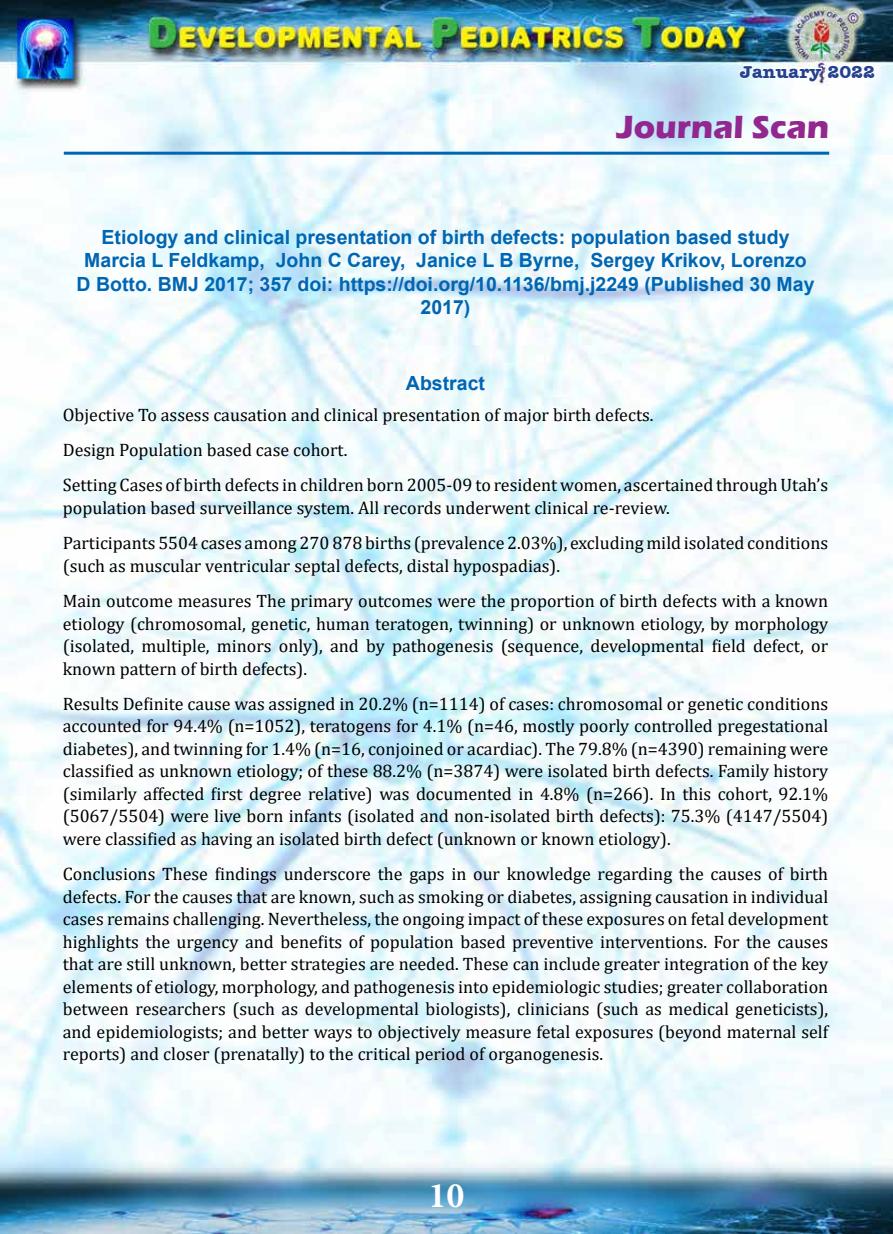
<style>
.page{position:relative;width:893px;height:1234px;background:#fff}
.page>*{position:absolute;margin:0;border:0;box-sizing:border-box;transform-origin:0 0}
.t1{font:700 36px "Minion Pro";color:#fff}
.t2{font:700 33px "Eras ITC";color:#92278f}
.t3{font:700 19.5px/23.4px "Arial";color:#0065b2;text-align:center}
.t4{font:18px/22.5px "Cambria";color:#000}
.t5{font:700 18px "Amer Typewriter IT Cby BT";color:#25408f}
</style>
<div class="page">
<img style="left:0;top:0;width:893px;height:1233px">
<svg style="left:738px;top:63px;width:138px;height:20px"></svg>
<hr style="left:64px;top:152px;width:765px;height:3px;background:#0065b2">
<p class="t5" style="left:740px;top:60px;width:137px">January 2022</p>
<h2 class="t2" style="left:617px;top:108px;width:214px">Journal Scan</h2>
<p class="t3" style="left:77px;top:225px;width:739px">Etiology and clinical presentation of birth defects: population based study Marcia L Feldkamp, John C Carey, Janice L B Byrne, Sergey Krikov, Lorenzo D Botto. BMJ 2017; 357 doi: https://doi.org/10.1136/bmj.j2249 (Published 30 May 2017)</p>
<p class="t3" style="left:406px;top:371px;width:81px">Abstract</p>
<p class="t4" style="left:63px;top:397px;width:767px;line-height:35.2px">Objective To assess causation and clinical presentation of major birth defects.<br>Design Population based case cohort.<br>Setting Cases of birth defects in children born 2005-09 to resident women, ascertained through Utah’s</p>
<p class="t4" style="left:63px;top:490px;width:767px;line-height:35.2px">population based surveillance system. All records underwent clinical re-review.<br>Participants 5504 cases among 270 878 births (prevalence 2.03%), excluding mild isolated conditions</p>
<p class="t4" style="left:63px;top:548px;width:767px;line-height:35.2px">(such as muscular ventricular septal defects, distal hypospadias).<br>Main outcome measures The primary outcomes were the proportion of birth defects with a known</p>
<p class="t4" style="left:63px;top:612px;width:767px;text-align:justify">etiology (chromosomal, genetic, human teratogen, twinning) or unknown etiology, by morphology (isolated, multiple, minors only), and by pathogenesis (sequence, developmental field defect, or known pattern of birth defects).</p>
<p class="t4" style="left:63px;top:692px;width:767px;text-align:justify">Results Definite cause was assigned in 20.2% (n=1114) of cases: chromosomal or genetic conditions accounted for 94.4% (n=1052), teratogens for 4.1% (n=46, mostly poorly controlled pregestational diabetes), and twinning for 1.4% (n=16, conjoined or acardiac). The 79.8% (n=4390) remaining were classified as unknown etiology; of these 88.2% (n=3874) were isolated birth defects. Family history (similarly affected first degree relative) was documented in 4.8% (n=266). In this cohort, 92.1% (5067/5504) were live born infants (isolated and non-isolated birth defects): 75.3% (4147/5504) were classified as having an isolated birth defect (unknown or known etiology).</p>
<p class="t4" style="left:63px;top:862px;width:767px;text-align:justify">Conclusions These findings underscore the gaps in our knowledge regarding the causes of birth defects. For the causes that are known, such as smoking or diabetes, assigning causation in individual cases remains challenging. Nevertheless, the ongoing impact of these exposures on fetal development highlights the urgency and benefits of population based preventive interventions. For the causes that are still unknown, better strategies are needed. These can include greater integration of the key elements of etiology, morphology, and pathogenesis into epidemiologic studies; greater collaboration between researchers (such as developmental biologists), clinicians (such as medical geneticists), and epidemiologists; and better ways to objectively measure fetal exposures (beyond maternal self reports) and closer (prenatally) to the critical period of organogenesis.</p>
<h1 class="t1" style="left:428px;top:1169px;width:37px">10</h1>
</div>
